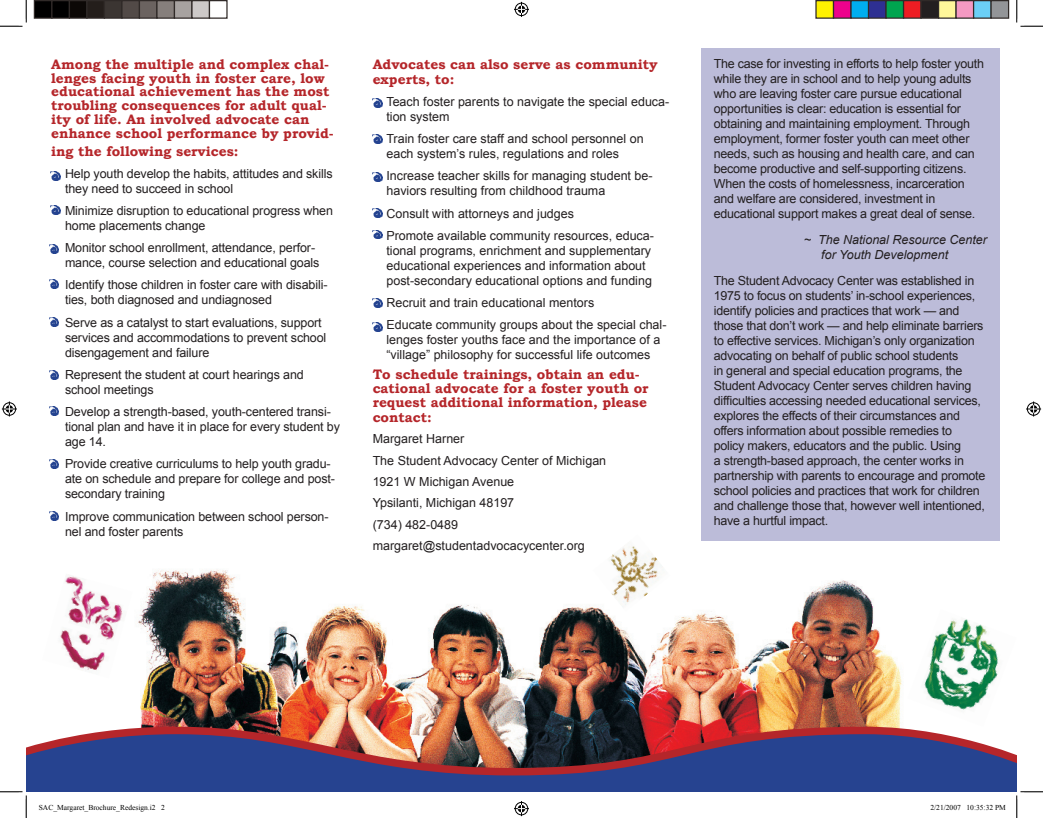
<style>
.page{position:relative;width:1043px;height:818px;background:#fff}
.page>*{position:absolute;margin:0;border:0;box-sizing:border-box;transform-origin:0 0}
.sub_head{font:700 13.75px/13.8px "Bookman Old Style";color:#b5262a}
.bullet{font:12.5px/15px "Arial";letter-spacing:-.01em;color:#231f20}
.by_the_way{font:12.5px/15px "Arial";letter-spacing:-.02em;color:#231f20}
.body{font:12.5px "Arial";color:#231f20}
.by_the_way-2{font:italic 12.5px/15px "Arial";color:#231f20}
.t1{font:7.5px "Times New Roman";color:#000}
</style>
<div class="page">
<img style="left:138px;top:570px;width:764px;height:134px">
<img style="left:26px;top:704px;width:990px;height:87px">
<svg style="left:50px;top:171px;width:10px;height:9px"></svg>
<div style="left:701px;top:48px;width:298px;height:493px;background:#bcbcd9"></div>
<img style="left:60px;top:576px;width:63px;height:95px">
<img style="left:592px;top:546px;width:78px;height:65px">
<img style="left:907px;top:619px;width:109px;height:108px">
<svg style="left:50px;top:205px;width:10px;height:9px"></svg>
<svg style="left:49px;top:245px;width:10px;height:8px"></svg>
<svg style="left:49px;top:279px;width:10px;height:9px"></svg>
<svg style="left:49px;top:318px;width:10px;height:8px"></svg>
<svg style="left:49px;top:371px;width:10px;height:8px"></svg>
<svg style="left:49px;top:407px;width:10px;height:8px"></svg>
<svg style="left:49px;top:459px;width:10px;height:9px"></svg>
<svg style="left:49px;top:511px;width:10px;height:9px"></svg>
<svg style="left:373px;top:99px;width:9px;height:9px"></svg>
<svg style="left:373px;top:134px;width:9px;height:9px"></svg>
<svg style="left:373px;top:172px;width:9px;height:9px"></svg>
<svg style="left:373px;top:209px;width:9px;height:8px"></svg>
<svg style="left:373px;top:230px;width:9px;height:9px"></svg>
<svg style="left:373px;top:299px;width:9px;height:8px"></svg>
<svg style="left:373px;top:322px;width:9px;height:9px"></svg>
<svg style="left:0;top:0;width:27px;height:27px"></svg>
<svg style="left:0;top:790px;width:27px;height:28px"></svg>
<svg style="left:1016px;top:0;width:26px;height:27px"></svg>
<svg style="left:1015px;top:790px;width:27px;height:28px"></svg>
<svg style="left:514px;top:2px;width:15px;height:15px"></svg>
<svg style="left:514px;top:801px;width:15px;height:15px"></svg>
<svg style="left:2px;top:401px;width:15px;height:15px"></svg>
<svg style="left:1026px;top:401px;width:15px;height:15px"></svg>
<div style="left:34px;top:1px;width:18px;height:17px;background:#000"></div>
<div style="left:34px;top:0;width:18px;height:19px;border:1px solid #302a28"></div>
<div style="left:52px;top:1px;width:17px;height:17px;background:#000"></div>
<div style="left:51px;top:0;width:19px;height:19px;border:1px solid #302a28"></div>
<div style="left:69px;top:1px;width:18px;height:17px;background:#0c0806"></div>
<div style="left:69px;top:0;width:19px;height:19px;border:1px solid #302a28"></div>
<div style="left:87px;top:1px;width:17px;height:17px;background:#241e1b"></div>
<div style="left:86px;top:0;width:19px;height:19px;border:1px solid #302a28"></div>
<div style="left:104px;top:1px;width:18px;height:17px;background:#3b3532"></div>
<div style="left:104px;top:0;width:18px;height:19px;border:1px solid #302a28"></div>
<div style="left:122px;top:1px;width:17px;height:17px;background:#524a47"></div>
<div style="left:121px;top:0;width:19px;height:19px;border:1px solid #302a28"></div>
<div style="left:139px;top:1px;width:18px;height:17px;background:#6b6360"></div>
<div style="left:139px;top:0;width:19px;height:19px;border:1px solid #302a28"></div>
<div style="left:157px;top:1px;width:17px;height:17px;background:#867f7c"></div>
<div style="left:156px;top:0;width:19px;height:19px;border:1px solid #302a28"></div>
<div style="left:174px;top:1px;width:18px;height:17px;background:#a7a2a0"></div>
<div style="left:174px;top:0;width:18px;height:19px;border:1px solid #302a28"></div>
<div style="left:192px;top:1px;width:17px;height:17px;background:#cdc9c8"></div>
<div style="left:191px;top:0;width:19px;height:19px;border:1px solid #302a28"></div>
<div style="left:209px;top:0;width:19px;height:19px;border:1px solid #302a28"></div>
<div style="left:816px;top:1px;width:17px;height:17px;background:#fff101"></div>
<div style="left:815px;top:0;width:19px;height:19px;border:1px solid #302a28"></div>
<div style="left:833px;top:1px;width:18px;height:17px;background:#ed028c"></div>
<div style="left:832px;top:0;width:19px;height:19px;border:1px solid #302a28"></div>
<div style="left:851px;top:1px;width:17px;height:17px;background:#00aeef"></div>
<div style="left:850px;top:0;width:19px;height:19px;border:1px solid #302a28"></div>
<div style="left:868px;top:1px;width:18px;height:17px;background:#2e3092"></div>
<div style="left:868px;top:0;width:18px;height:19px;border:1px solid #302a28"></div>
<div style="left:886px;top:1px;width:17px;height:17px;background:#00a54f"></div>
<div style="left:885px;top:0;width:19px;height:19px;border:1px solid #302a28"></div>
<div style="left:903px;top:1px;width:18px;height:17px;background:#ee1d23"></div>
<div style="left:902px;top:0;width:19px;height:19px;border:1px solid #302a28"></div>
<div style="left:921px;top:1px;width:17px;height:17px;background:#231f20"></div>
<div style="left:920px;top:0;width:19px;height:19px;border:1px solid #302a28"></div>
<div style="left:938px;top:1px;width:18px;height:17px;background:#fff79a"></div>
<div style="left:938px;top:0;width:18px;height:19px;border:1px solid #302a28"></div>
<div style="left:956px;top:1px;width:17px;height:17px;background:#f499c2"></div>
<div style="left:955px;top:0;width:19px;height:19px;border:1px solid #302a28"></div>
<div style="left:973px;top:1px;width:18px;height:17px;background:#6bcff6"></div>
<div style="left:972px;top:0;width:19px;height:19px;border:1px solid #302a28"></div>
<div style="left:991px;top:1px;width:17px;height:17px;background:#939598"></div>
<div style="left:990px;top:0;width:19px;height:19px;border:1px solid #302a28"></div>
<p class="sub_head" style="left:51px;top:57px;width:284px">Among the multiple and complex chal&shy;lenges facing youth in foster care, low educational achievement has the most troubling consequences for adult qual&shy;ity of life. An involved advocate can enhance school performance by provid-</p>
<p class="sub_head" style="left:51px;top:144px;width:189px">ing the following services:</p>
<p class="bullet" style="left:65px;top:166px;width:269px">Help youth develop the habits, attitudes and skills they need to succeed in school</p>
<p class="bullet" style="left:65px;top:203px;width:269px">Minimize disruption to educational progress when home placements change</p>
<p class="bullet" style="left:65px;top:240px;width:256px">Monitor school enrollment, attendance, perfor&shy;mance, course selection and educational goals</p>
<p class="bullet" style="left:65px;top:278px;width:264px">Identify those children in foster care with disabili&shy;ties, both diagnosed and undiagnosed</p>
<p class="bullet" style="left:65px;top:315px;width:263px">Serve as a catalyst to start evaluations, support services and accommodations to prevent school disengagement and failure</p>
<p class="bullet" style="left:65px;top:367px;width:240px">Represent the student at court hearings and school meetings</p>
<p class="bullet" style="left:65px;top:404px;width:276px">Develop a strength-based, youth-centered transi&shy;tional plan and have it in place for every student by age 14.</p>
<p class="bullet" style="left:65px;top:456px;width:271px">Provide creative curriculums to help youth gradu&shy;ate on schedule and prepare for college and post&shy;secondary training</p>
<p class="bullet" style="left:65px;top:509px;width:265px">Improve communication between school person&shy;nel and foster parents</p>
<p class="sub_head" style="left:372px;top:56px;width:286px;line-height:15px">Advocates can also serve as community experts, to:</p>
<p class="bullet" style="left:386px;top:94px;width:284px">Teach foster parents to navigate the special educa&shy;tion system</p>
<p class="bullet" style="left:386px;top:131px;width:259px">Train foster care staff and school personnel on each system’s rules, regulations and roles</p>
<p class="bullet" style="left:386px;top:169px;width:268px">Increase teacher skills for managing student be&shy;haviors resulting from childhood trauma</p>
<p class="bullet" style="left:386px;top:206px;width:189px">Consult with attorneys and judges</p>
<p class="bullet" style="left:386px;top:228px;width:269px">Promote available community resources, educa&shy;tional programs, enrichment and supplementary educational experiences and information about post-secondary educational options and funding</p>
<p class="bullet" style="left:386px;top:295px;width:209px">Recruit and train educational mentors</p>
<p class="bullet" style="left:386px;top:317px;width:282px">Educate community groups about the special chal&shy;lenges foster youths face and the importance of a “village” philosophy for successful life outcomes</p>
<p class="sub_head" style="left:372px;top:367px;width:277px">To schedule trainings, obtain an edu&shy;cational advocate for a foster youth or request additional information, please</p>
<p class="sub_head" style="left:372px;top:410px;width:61px">contact:</p>
<p class="body" style="left:372px;top:430px;width:93px">Margaret Harner</p>
<p class="body" style="left:372px;top:452px;width:235px">The Student Advocacy Center of Michigan</p>
<p class="body" style="left:372px;top:473px;width:143px">1921 W Michigan Avenue</p>
<p class="body" style="left:372px;top:494px;width:143px">Ypsilanti, Michigan 48197</p>
<p class="body" style="left:372px;top:516px;width:87px">(734) 482-0489</p>
<p class="body" style="left:372px;top:537px;width:214px">margaret@studentadvocacycenter.org</p>
<p class="by_the_way" style="left:714px;top:56px;width:271px">The case for investing in efforts to help foster youth while they are in school and to help young adults who are leaving foster care pursue educational opportunities is clear: education is essential for obtaining and maintaining employment. Through employment, former foster youth can meet other needs, such as housing and health care, and can become productive and self-supporting citizens.<br>When the costs of homelessness, incarceration and welfare are considered, investment in educational support makes a great deal of sense.</p>
<p class="by_the_way-2" style="left:821px;top:232px;width:167px;text-indent:-17px">~ The National Resource Center for Youth Development</p>
<p class="by_the_way" style="left:714px;top:273px;width:273px">The Student Advocacy Center was established in 1975 to focus on students’ in-school experiences, identify policies and practices that work — and those that don’t work — and help eliminate barriers to effective services. Michigan’s only organization advocating on behalf of public school students<br>in general and special education programs, the Student Advocacy Center serves children having difficulties accessing needed educational services, explores the effects of their circumstances and offers information about possible remedies to policy makers, educators and the public. Using<br>a strength-based approach, the center works in partnership with parents to encourage and promote school policies and practices that work for children and challenge those that, however well intentioned, have a hurtful impact.</p>
<p class="t1" style="left:39px;top:802px;width:128px">SAC_Margaret_Brochure_Redesign.i2 2</p>
<p class="t1" style="left:930px;top:802px;width:77px">2/21/2007 10:35:32 PM</p>
</div>
